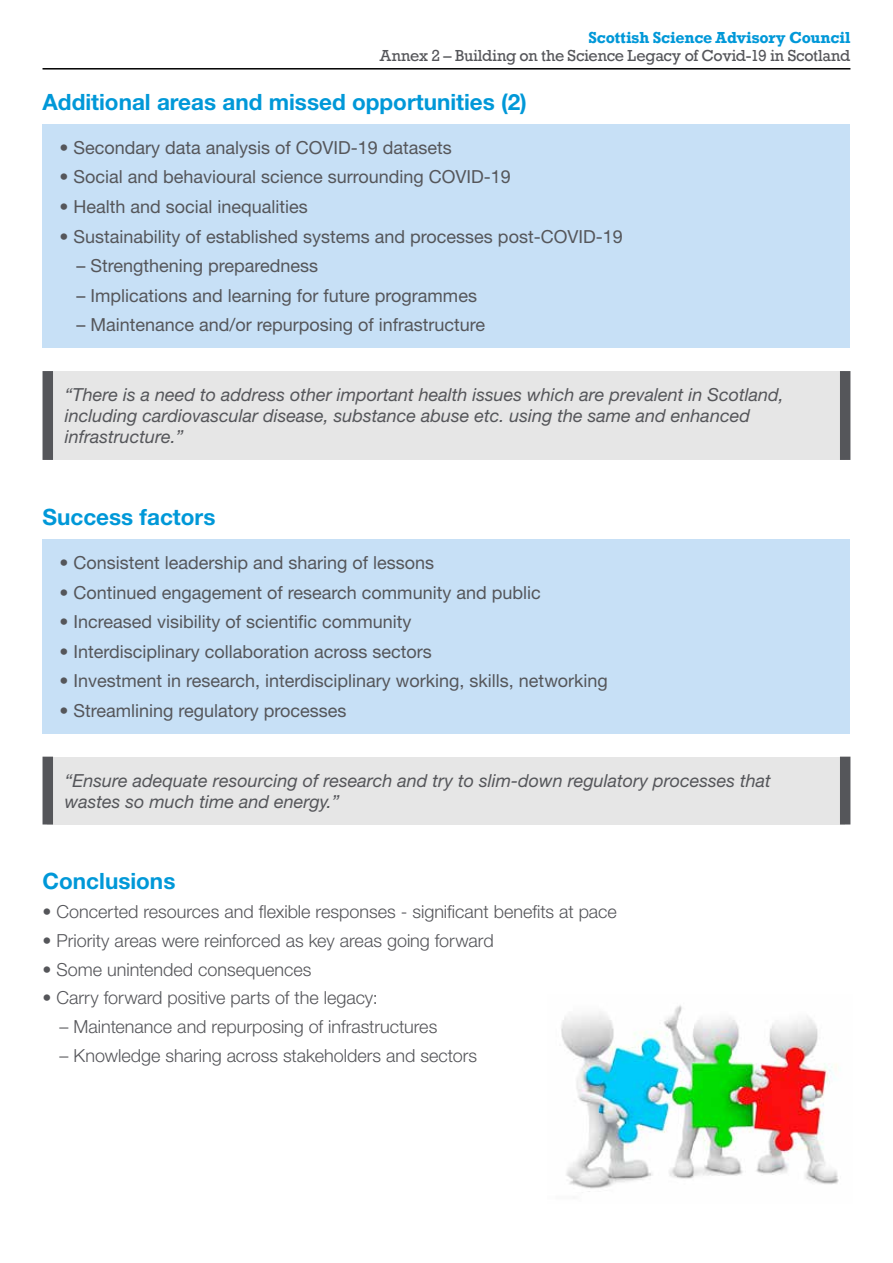
<style>
.page{position:relative;width:893px;height:1263px;background:#fff}
.page>*{position:absolute;margin:0;border:0;box-sizing:border-box;transform-origin:0 0}
.Sub_Head{font:700 22.5px "Helvetica Neue LT Std";color:#0098d8}
.t1{font:18px "Helvetica Neue LT Std";color:#55565a}
.Bullets{font:300 18px "Helvetica Neue LT Std";color:#55565a}
.t2{font:italic 18px/21px "Helvetica Neue LT Std";color:#55565a}
.t3{font:15px "Rockwell";letter-spacing:-.015em;color:#55565a}
.t4{font:700 15px "Rockwell";letter-spacing:-.01em;color:#0098d8}
</style>
<div class="page">
<hr style="left:43px;top:68px;width:807px;height:2px;background:#000">
<div style="left:43px;top:124px;width:807px;height:224px;background:#c7e0f6"></div>
<div style="left:48px;top:371px;width:797px;height:89px;background:#e6e6e6"></div>
<div style="left:43px;top:371px;width:10px;height:89px;background:#55565a"></div>
<div style="left:840px;top:371px;width:10px;height:89px;background:#55565a"></div>
<div style="left:43px;top:539px;width:807px;height:195px;background:#c7e0f6"></div>
<div style="left:48px;top:757px;width:797px;height:67px;background:#e6e6e6"></div>
<div style="left:43px;top:757px;width:10px;height:67px;background:#55565a"></div>
<div style="left:840px;top:757px;width:10px;height:67px;background:#55565a"></div>
<img style="left:561px;top:1005px;width:278px;height:187px">
<p class="t4" style="left:588px;top:28px;width:264px">Scottish Science Advisory Council</p>
<p class="t3" style="left:379px;top:47px;width:472px">Annex 2 – Building on the Science Legacy of Covid-19 in Scotland</p>
<p class="Sub_Head" style="left:43px;top:88px;width:486px">Additional areas and missed opportunities (2)</p>
<p class="t1" style="left:60px;top:137px;width:394px">• Secondary data analysis of COVID-19 datasets</p>
<p class="t1" style="left:60px;top:166px;width:453px">• Social and behavioural science surrounding COVID-19</p>
<p class="t1" style="left:60px;top:196px;width:250px">• Health and social inequalities</p>
<p class="t1" style="left:60px;top:225px;width:565px">• Sustainability of established systems and processes post-COVID-19</p>
<p class="t1" style="left:77px;top:255px;width:243px">– Strengthening preparedness</p>
<p class="t1" style="left:77px;top:284px;width:402px">– Implications and learning for future programmes</p>
<p class="t1" style="left:77px;top:314px;width:410px">– Maintenance and/or repurposing of infrastructure</p>
<p class="t2" style="left:65px;top:384px;width:720px">“There is a need to address other important health issues which are prevalent in Scotland, including cardiovascular disease, substance abuse etc. using the same and enhanced infrastructure.”</p>
<p class="Sub_Head" style="left:43px;top:503px;width:174px">Success factors</p>
<p class="t1" style="left:60px;top:552px;width:376px">• Consistent leadership and sharing of lessons</p>
<p class="t1" style="left:60px;top:581px;width:483px">• Continued engagement of research community and public</p>
<p class="t1" style="left:60px;top:611px;width:354px">• Increased visibility of scientific community</p>
<p class="t1" style="left:60px;top:640px;width:374px">• Interdisciplinary collaboration across sectors</p>
<p class="t1" style="left:60px;top:670px;width:550px">• Investment in research, interdisciplinary working, skills, networking</p>
<p class="t1" style="left:60px;top:699px;width:289px">• Streamlining regulatory processes</p>
<p class="t2" style="left:65px;top:769px;width:708px">“Ensure adequate resourcing of research and try to slim-down regulatory processes that wastes so much time and energy.”</p>
<p class="Sub_Head" style="left:43px;top:867px;width:134px">Conclusions</p>
<p class="Bullets" style="left:43px;top:901px;width:576px">• Concerted resources and flexible responses - significant benefits at pace</p>
<p class="Bullets" style="left:43px;top:929px;width:453px">• Priority areas were reinforced as key areas going forward</p>
<p class="Bullets" style="left:43px;top:958px;width:270px">• Some unintended consequences</p>
<p class="Bullets" style="left:43px;top:987px;width:337px">• Carry forward positive parts of the legacy:</p>
<p class="Bullets" style="left:60px;top:1016px;width:379px">– Maintenance and repurposing of infrastructures</p>
<p class="Bullets" style="left:60px;top:1044px;width:419px">– Knowledge sharing across stakeholders and sectors</p>
</div>
